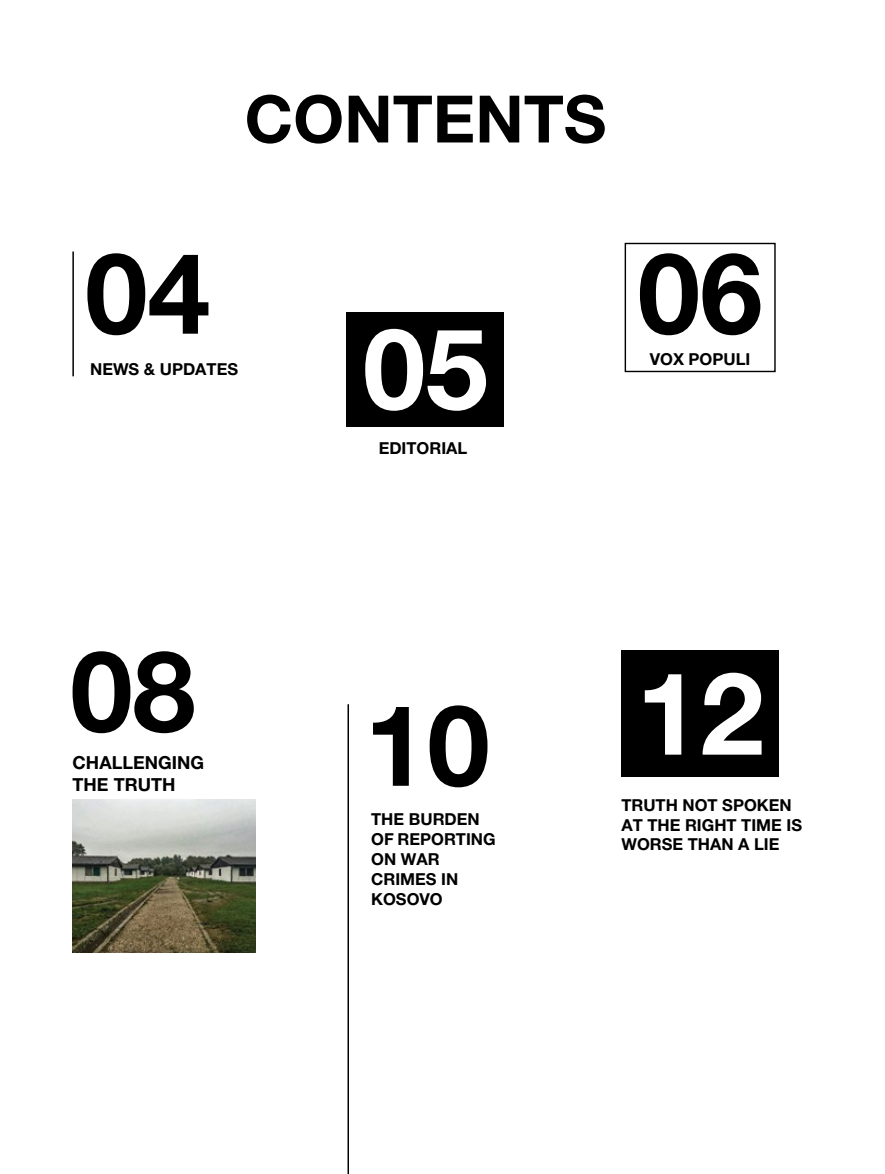
<style>
.page{position:relative;width:885px;height:1174px;background:#fff}
.page>*{position:absolute;margin:0;border:0;box-sizing:border-box;transform-origin:0 0}
.t1{font:700 114.75px "Helvetica Neue LT Pro";color:#fff}
.t2{font:700 112.5px "Helvetica Neue LT Pro";color:#000}
.t3{font:700 112.5px "Helvetica Neue LT Pro";color:#fff}
.t4{font:700 65.55px "Helvetica Neue LT Pro";color:#000}
.t5{font:700 18px/21.6px "Helvetica Neue LT Pro";color:#000}
.t6{font:700 16.5px/19.8px "Helvetica Neue LT Pro";color:#000}
</style>
<div class="page">
<div style="left:624px;top:243px;width:151px;height:129px;border:1px solid #000"></div>
<div style="left:621px;top:650px;width:157px;height:127px;background:#000"></div>
<div style="left:346px;top:311px;width:158px;height:115px;background:#000"></div>
<img style="left:73px;top:799px;width:182px;height:153px">
<hr style="left:72px;top:251px;width:2px;height:125px;background:#000">
<hr style="left:347px;top:704px;width:2px;height:470px;background:#000">
<h3 class="t4" style="left:244px;top:79px;width:363px">CONTENTS</h3>
<h2 class="t2" style="left:85px;top:224px;width:127px">04</h2>
<p class="t6" style="left:90px;top:359px;width:149px">NEWS &amp; UPDATES</p>
<h2 class="t3" style="left:363px;top:299px;width:127px">05</h2>
<p class="t6" style="left:378px;top:438px;width:90px">EDITORIAL</p>
<h2 class="t2" style="left:637px;top:224px;width:127px">06</h2>
<p class="t6" style="left:649px;top:349px;width:102px">VOX POPULI</p>
<h2 class="t2" style="left:70px;top:622px;width:127px">08</h2>
<p class="t5" style="left:73px;top:752px;width:133px">CHALLENGING<br>THE TRUTH</p>
<h2 class="t2" style="left:364px;top:676px;width:127px">10</h2>
<p class="t6" style="left:371px;top:809px;width:126px">THE BURDEN<br>OF REPORTING<br>ON WAR<br>CRIMES IN<br>KOSOVO</p>
<h1 class="t1" style="left:636px;top:642px;width:129px">12</h1>
<p class="t6" style="left:621px;top:794px;width:182px">TRUTH NOT SPOKEN<br>AT THE RIGHT TIME IS<br>WORSE THAN A LIE</p>
</div>
